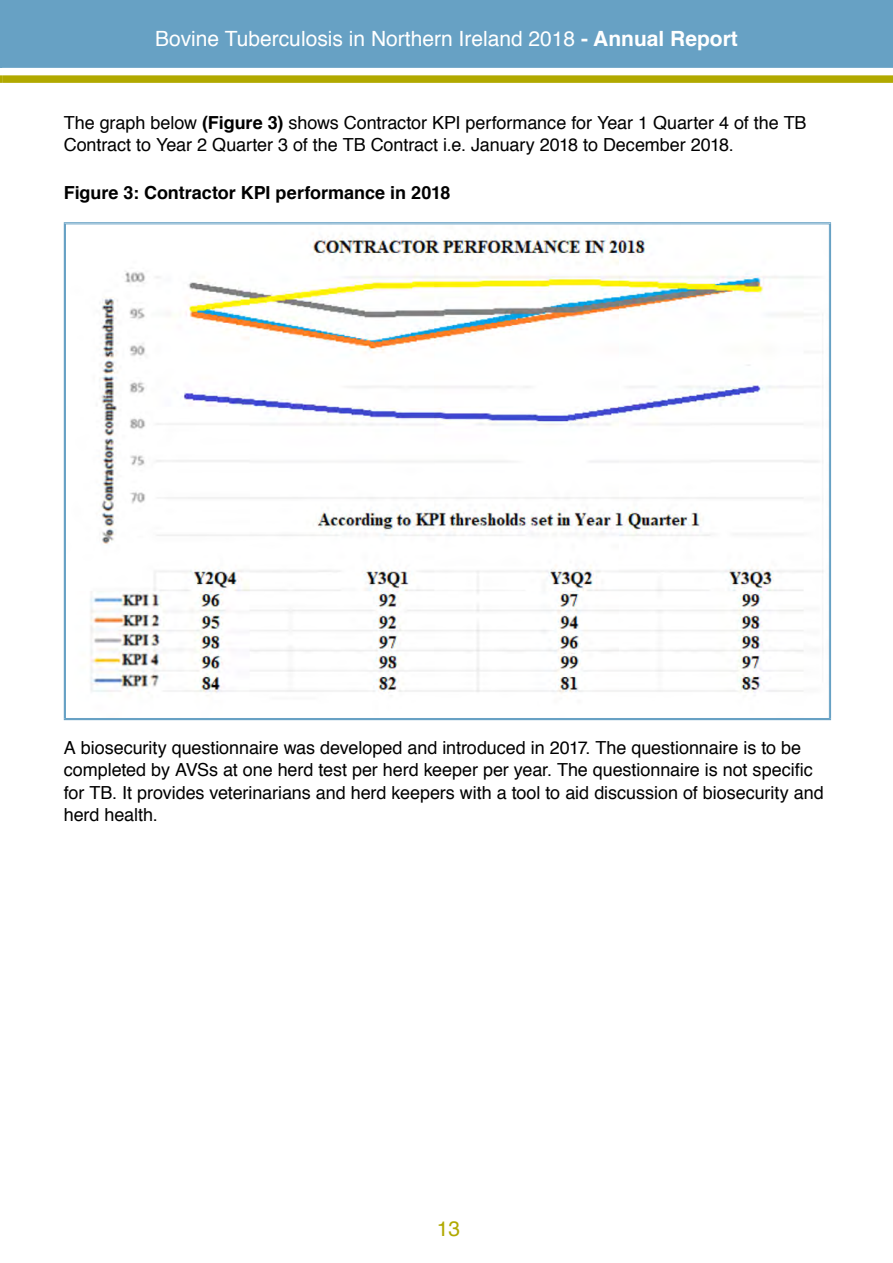
<style>
.page{position:relative;width:893px;height:1263px;background:#fff}
.page>*{position:absolute;margin:0;border:0;box-sizing:border-box;transform-origin:0 0}
.t1{font:21px "Helvetica";color:#fff}
.t2{font:21px "Helvetica";color:#b1a900}
._1_1_Body_text{font:18px/22.5px "Helvetica";letter-spacing:-.005em;color:#000}
._1_2_Body_Header{font:700 18px "Helvetica";color:#000}
.s1{font-weight:700}
</style>
<div class="page">
<svg style="left:0;top:75px;width:2px;height:8px"></svg>
<div style="left:0;top:0;width:893px;height:68px;background:#67a1c4"></div>
<div style="left:2px;top:75px;width:891px;height:8px;background:#b1a900"></div>
<hr style="left:64px;top:222px;width:767px;height:2px;background:#67a1c4">
<hr style="left:64px;top:224px;width:1px;height:495px;background:#67a1c4">
<hr style="left:830px;top:224px;width:1px;height:495px;background:#67a1c4">
<hr style="left:64px;top:719px;width:767px;height:1px;background:#67a1c4">
<img style="left:90px;top:235px;width:733px;height:461px">
<p class="t1" style="left:155px;top:20px;width:584px">Bovine Tuberculosis in Northern Ireland 2018 <span class="s1">- Annual Report</span></p>
<p class="_1_1_Body_text" style="left:64px;top:111px;width:744px">The graph below <span class="s1">(Figure 3)</span> shows Contractor KPI performance for Year 1 Quarter 4 of the TB<br>Contract to Year 2 Quarter 3 of the TB Contract i.e. January 2018 to December 2018.</p>
<p class="_1_2_Body_Header" style="left:64px;top:178px;width:388px">Figure 3: Contractor KPI performance in 2018</p>
<p class="_1_1_Body_text" style="left:64px;top:735px;width:761px">A biosecurity questionnaire was developed and introduced in 2017. The questionnaire is to be completed by AVSs at one herd test per herd keeper per year. The questionnaire is not specific for TB. It provides veterinarians and herd keepers with a tool to aid discussion of biosecurity and herd health.</p>
<p class="t2" style="left:437px;top:1211px;width:25px">13</p>
</div>
